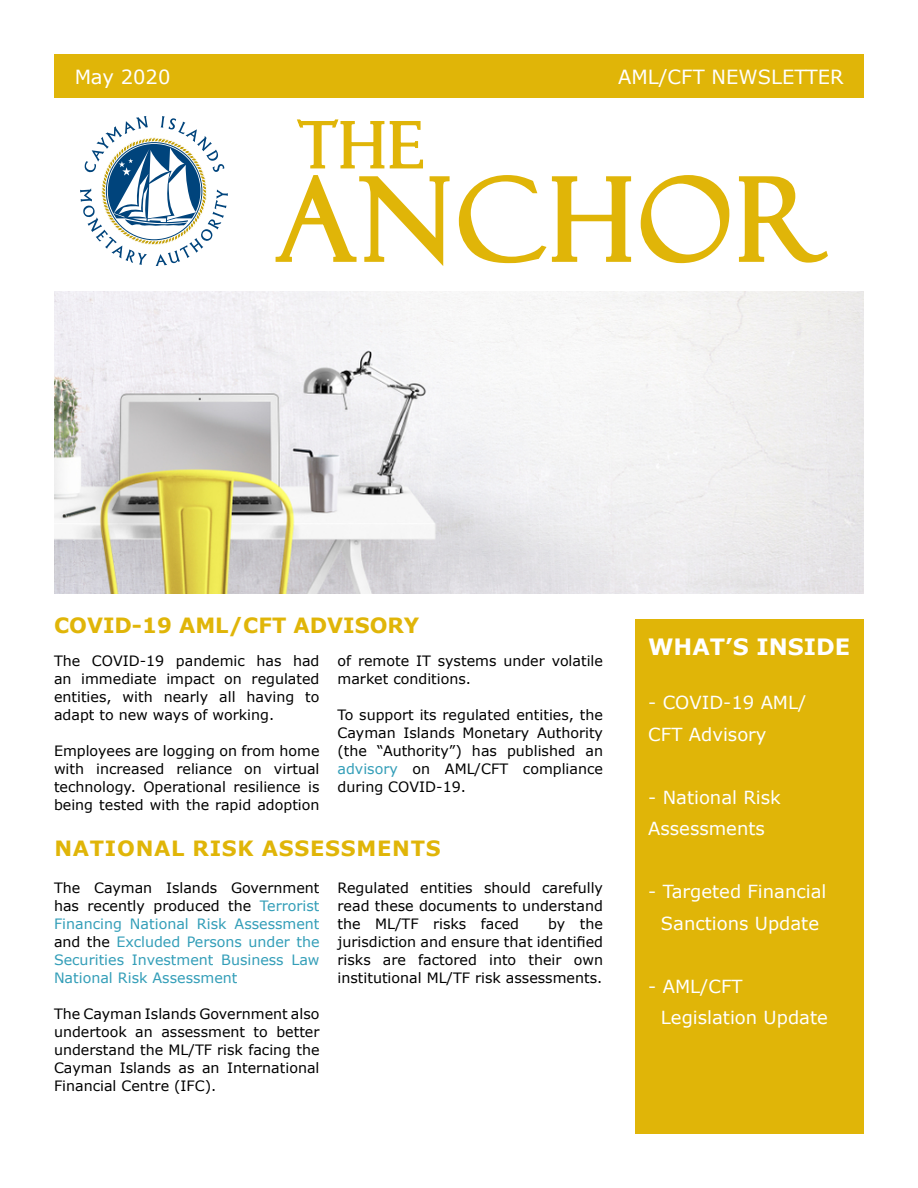
<style>
.page{position:relative;width:918px;height:1188px;background:#fff}
.page>*{position:absolute;margin:0;border:0;box-sizing:border-box;transform-origin:0 0}
.t1{font:113.1px "Felix Titling";letter-spacing:.05em;color:#e0b508}
.t2{font:62.25px "Felix Titling";color:#e0b508}
.t3{font:700 22.5px "Verdana";color:#fff}
.t4{font:700 21px "Verdana";color:#e0b508}
.t5{font:19.5px "Verdana";color:#fff}
.t6{font:18px/31.5px "Verdana";color:#fff}
.t7{font:14.25px/18px "Verdana";color:#000;text-align:justify}
.t8{font:14.25px/18px "Verdana";color:#339eb8;text-align:justify}
.s1{color:#339eb8}
.s2{color:#000}
</style>
<div class="page">
<div style="left:54px;top:54px;width:810px;height:44px;background:#e0b508"></div>
<svg style="left:80px;top:116px;width:148px;height:150px"></svg>
<svg style="left:640px;top:175px;width:188px;height:89px"></svg>
<svg style="left:275px;top:119px;width:357px;height:147px"></svg>
<div style="left:635px;top:620px;width:229px;height:514px;background:#e0b508"></div>
<img style="left:54px;top:292px;width:810px;height:302px">
<h3 class="t5" style="left:74px;top:64px;width:98px">May 2020</h3>
<h2 class="t2" style="left:299px;top:109px;width:125px">The</h2>
<h3 class="t5" style="left:618px;top:64px;width:227px">AML/CFT NEWSLETTER</h3>
<h1 class="t1" style="left:277px;top:155px;width:551px">ANCHOR</h1>
<h3 class="t4" style="left:54px;top:610px;width:367px">COVID-19 AML/CFT ADVISORY</h3>
<p class="t7" style="left:54px;top:652px;width:267px">The COVID-19 pandemic has had an immediate impact on regulated entities, with nearly all having to adapt to new ways of working.</p>
<p class="t7" style="left:54px;top:742px;width:267px">Employees are logging on from home with increased reliance on virtual technology. Operational resilience is being tested with the rapid adoption</p>
<p class="t7" style="left:338px;top:652px;width:267px">of remote IT systems under volatile market conditions.</p>
<p class="t7" style="left:338px;top:706px;width:267px">To support its regulated entities, the Cayman Islands Monetary Authority (the “Authority”) has published an <span class="s1">advisory</span> on AML/CFT compliance during COVID-19.</p>
<h3 class="t4" style="left:54px;top:834px;width:36px">NATIONAL</h3>
<h3 class="t4" style="left:193px;top:834px;width:150px">RISK ASSESSM</h3>
<h3 class="t4" style="left:377px;top:834px;width:32px">ENTS</h3>
<p class="t8" style="left:54px;top:879px;width:267px"><span class="s2">The Cayman Islands Government has recently produced the</span> Terrorist Financing National Risk Assessment <span class="s2">and the</span> Excluded Persons under the Securities Investment Business Law National Risk Assessment</p>
<p class="t7" style="left:54px;top:1005px;width:267px">The Cayman Islands Government also undertook an assessment to better understand the ML/TF risk facing the Cayman Islands as an International Financial Centre (IFC).</p>
<p class="t7" style="left:338px;top:879px;width:267px">Regulated entities should carefully read these documents to understand the ML/TF risks faced</p>
<p class="t7" style="left:338px;top:915px;width:267px;text-indent:211px">by the jurisdiction and ensure that identified risks are factored into their own institutional ML/TF risk assessments.</p>
<h3 class="t3" style="left:648px;top:631px;width:203px">WHAT’S INSIDE</h3>
<p class="t6" style="left:648px;top:687px;width:160px">- COVID-19 AML/<br>CFT Advisory</p>
<p class="t6" style="left:648px;top:781px;width:134px">- National Risk<br>Assessments</p>
<p class="t6" style="left:648px;top:876px;width:180px;text-align:center">- Targeted Financial<br>Sanctions Update</p>
<p class="t6" style="left:661px;top:970px;width:168px;text-indent:-13px">- AML/CFT<br>Legislation Update</p>
</div>
